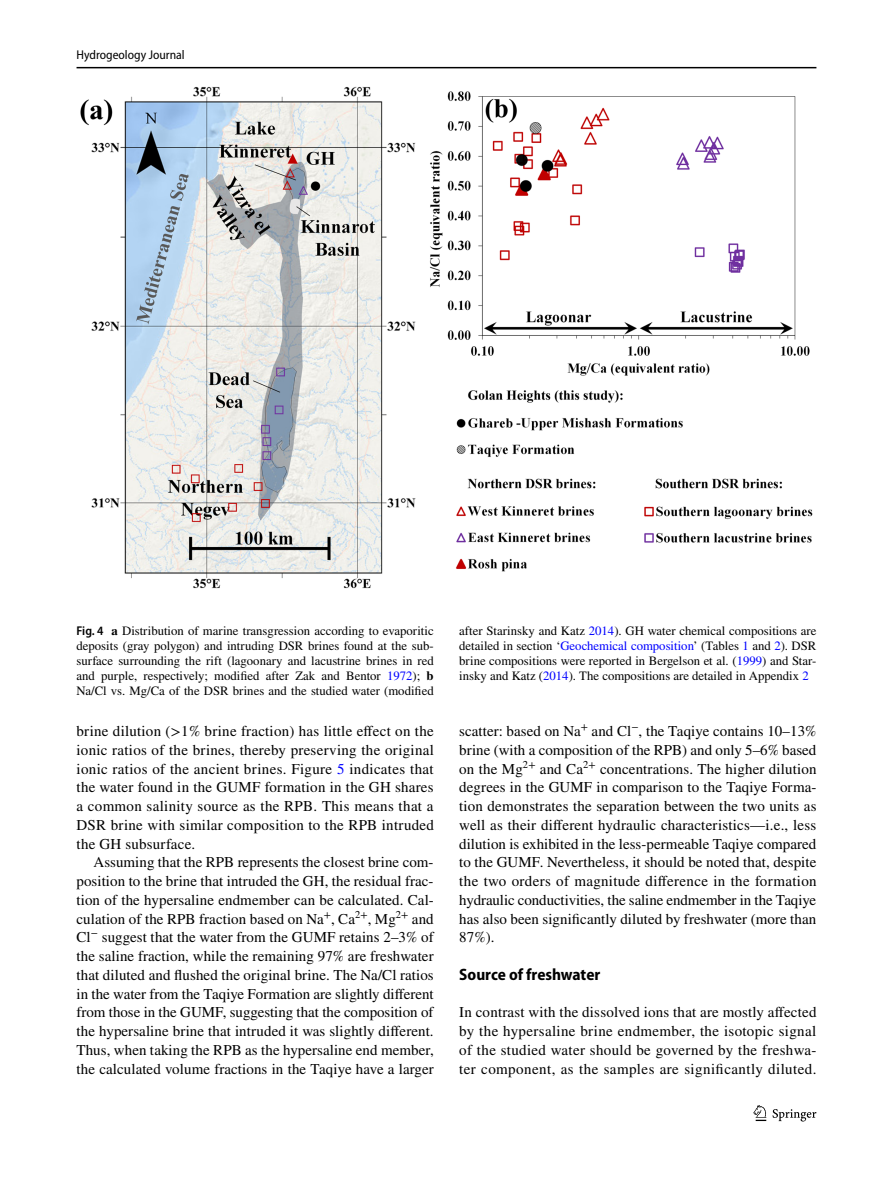
<style>
.page{position:relative;width:893px;height:1187px;background:#fff}
.page>*{position:absolute;margin:0;border:0;box-sizing:border-box;transform-origin:0 0}
.t1{font:700 semi-condensed 16.5px "Myriad Pro";color:#000}
.t2{font:15px/18.8px "STIX";letter-spacing:.01em;color:#000;text-align:justify}
.t3{font:12.75px/15px "STIX";color:#000;text-align:justify}
.t4{font:semi-condensed 12.75px "Myriad Pro";color:#000}
.s1{font-family:"Myriad Pro";font-weight:600;font-stretch:semi-condensed}
.s2{font-weight:700}
.s3{color:#00f}
</style>
<div class="page">
<hr style="left:77px;top:67px;width:739px;height:1px;background:#000">
<svg style="left:753px;top:1105px;width:13px;height:15px"></svg>
<svg style="left:773px;top:1109px;width:43px;height:12px"></svg>
<img style="left:81px;top:87px;width:731px;height:502px">
<p class="t4" style="left:77px;top:48px;width:110px">Hydrogeology Journal</p>
<p class="t3" style="left:77px;top:624px;width:359px"><span class="s1">Fig. 4</span> <span class="s2">a</span> Distribution of marine transgression according to evaporitic deposits (gray polygon) and intruding DSR brines found at the sub&shy;surface surrounding the rift (lagoonary and lacustrine brines in red and purple, respectively; modified after Zak and Bentor <span class="s3">1972</span>); <span class="s2">b </span>Na/Cl vs. Mg/Ca of the DSR brines and the studied water (modified</p>
<p class="t3" style="left:459px;top:624px;width:359px">after Starinsky and Katz <span class="s3">2014</span>). GH water chemical compositions are detailed in section ‘<span class="s3">Geochemical composition</span>’ (Tables <span class="s3">1</span> and <span class="s3">2</span>). DSR brine compositions were reported in Bergelson et al. (<span class="s3">1999</span>) and Star&shy;insky and Katz (<span class="s3">2014</span>). The compositions are detailed in Appendix <span class="s3">2</span></p>
<p class="t2" style="left:77px;top:722px;width:359px">brine dilution (&gt;1% brine fraction) has little effect on the ionic ratios of the brines, thereby preserving the original ionic ratios of the ancient brines. Figure <span class="s3">5</span> indicates that the water found in the GUMF formation in the GH shares a common salinity source as the RPB. This means that a DSR brine with similar composition to the RPB intruded the GH subsurface.</p>
<p class="t2" style="left:77px;top:853px;width:359px;text-indent:17px">Assuming that the RPB represents the closest brine com&shy;position to the brine that intruded the GH, the residual frac&shy;tion of the hypersaline endmember can be calculated. Cal&shy;culation of the RPB fraction based on Na<sup>+</sup>, Ca<sup>2+</sup>, Mg<sup>2+</sup> and Cl<sup>−</sup> suggest that the water from the GUMF retains 2–3% of the saline fraction, while the remaining 97% are freshwater that diluted and flushed the original brine. The Na/Cl ratios in the water from the Taqiye Formation are slightly different from those in the GUMF, suggesting that the composition of the hypersaline brine that intruded it was slightly different.<br>Thus, when taking the RPB as the hypersaline end member, the calculated volume fractions in the Taqiye have a larger</p>
<p class="t2" style="left:459px;top:722px;width:359px">scatter: based on Na<sup>+</sup> and Cl<sup>−</sup>, the Taqiye contains 10–13% brine (with a composition of the RPB) and only 5–6% based on the Mg<sup>2+</sup> and Ca<sup>2+</sup> concentrations. The higher dilution degrees in the GUMF in comparison to the Taqiye Forma&shy;tion demonstrates the separation between the two units as well as their different hydraulic characteristics—i.e., less dilution is exhibited in the less-permeable Taqiye compared to the GUMF. Nevertheless, it should be noted that, despite the two orders of magnitude difference in the formation hydraulic conductivities, the saline endmember in the Taqiye has also been significantly diluted by freshwater (more than 87%).</p>
<p class="t1" style="left:459px;top:965px;width:143px">Source of freshwater</p>
<p class="t2" style="left:459px;top:1003px;width:359px">In contrast with the dissolved ions that are mostly affected by the hypersaline brine endmember, the isotopic signal of the studied water should be governed by the freshwa&shy;ter component, as the samples are significantly diluted.</p>
</div>
